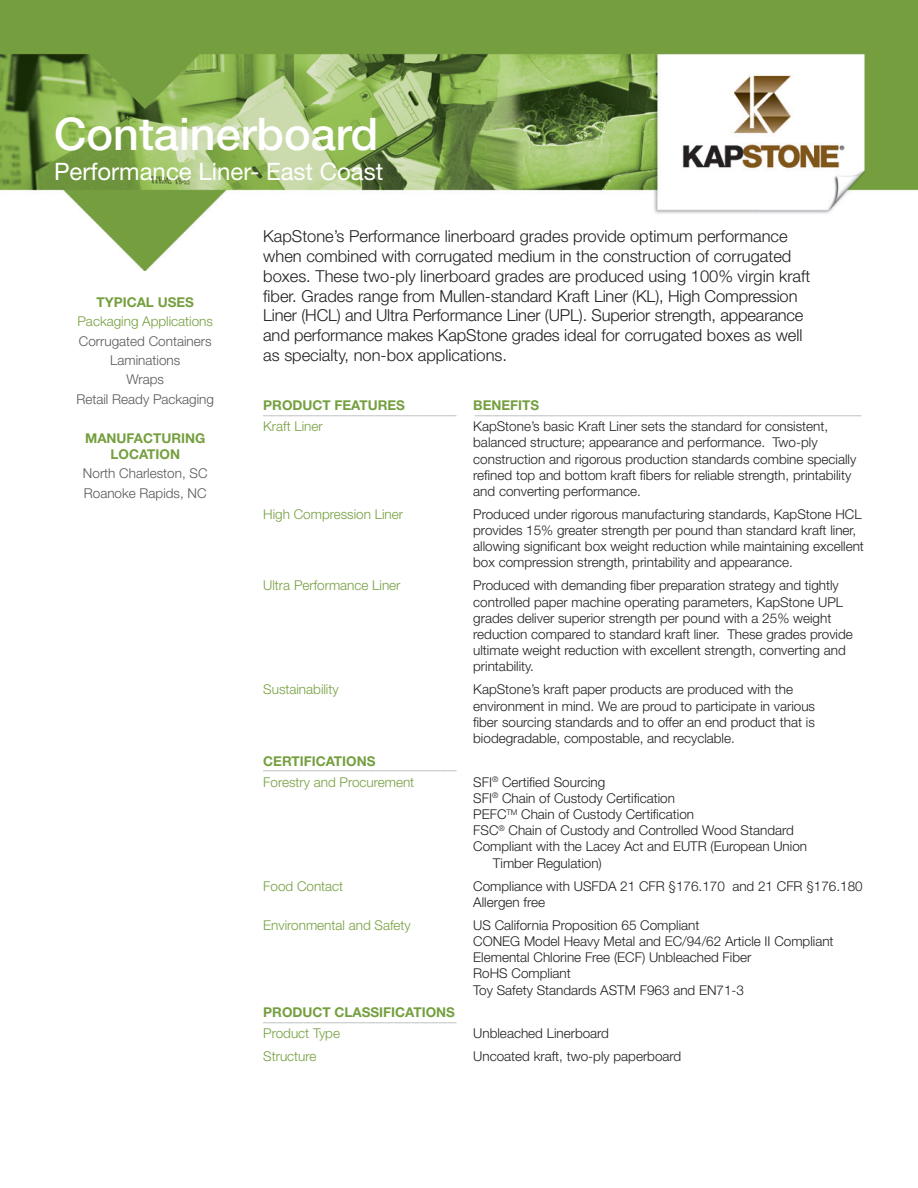
<style>
.page{position:relative;width:918px;height:1188px;background:#fff}
.page>*{position:absolute;margin:0;border:0;box-sizing:border-box;transform-origin:0 0}
.Product_Family_Name{font:500 45px "Helvetica Neue LT Std";color:#fff}
.Product_Name{font:24px "Helvetica Neue LT Std";color:#fff}
.Intro_Paragraph{font:300 16.5px/19.8px "Helvetica Neue LT Std";color:#231f20}
.ProdFeatBene_text{font:300 13.5px/16.2px "Helvetica Neue LT Std";color:#231f20}
.ProdFeatBene_text-2{font:300 13.5px "Helvetica Neue LT Std";color:#759f3f}
.Typical_Uses_Locatio{font:300 13.5px "Helvetica Neue LT Std";color:#57585a}
.ProdFeatBene_Header{font:700 13.5px "Helvetica Neue LT Std";color:#759f3f}
.Typical_Uses_Locatio-2{font:700 13.5px/16.2px "Helvetica Neue LT Std";color:#759f3f;text-align:center}
.Typical_Uses_Subhead{font:300 13.5px "Helvetica Neue LT Std";color:#759f3f}
.Underline{font:300 9px "Helvetica Neue LT Std";color:#808285}
</style>
<div class="page">
<img style="left:0;top:0;width:918px;height:270px">
<p class="Product_Family_Name" style="left:54px;top:107px;width:326px">Containerboard</p>
<p class="Product_Name" style="left:54px;top:157px;width:331px">Performance Liner- East Coast</p>
<p class="Typical_Uses_Locatio-2" style="left:96px;top:293px;width:99px">TYPICAL USES</p>
<p class="Typical_Uses_Subhead" style="left:77px;top:313px;width:137px">Packaging Applications</p>
<p class="Typical_Uses_Locatio" style="left:79px;top:332px;width:134px">Corrugated Containers</p>
<p class="Typical_Uses_Locatio" style="left:110px;top:352px;width:71px">Laminations</p>
<p class="Typical_Uses_Locatio" style="left:127px;top:371px;width:39px">Wraps</p>
<p class="Typical_Uses_Locatio" style="left:76px;top:391px;width:139px">Retail Ready Packaging</p>
<p class="Typical_Uses_Locatio-2" style="left:85px;top:430px;width:122px">MANUFACTURING<br>LOCATION</p>
<p class="Typical_Uses_Locatio" style="left:83px;top:465px;width:126px">North Charleston, SC</p>
<p class="Typical_Uses_Locatio" style="left:84px;top:485px;width:124px">Roanoke Rapids, NC</p>
<p class="Intro_Paragraph" style="left:263px;top:226px;width:549px">KapStone’s Performance linerboard grades provide optimum performance when combined with corrugated medium in the construction of corrugated boxes. These two-ply linerboard grades are produced using 100% virgin kraft fiber. Grades range from Mullen-standard Kraft Liner (KL), High Compression Liner (HCL) and Ultra Performance Liner (UPL). Superior strength, appearance and performance makes KapStone grades ideal for corrugated boxes as well as specialty, non-box applications.</p>
<p class="ProdFeatBene_Header" style="left:263px;top:397px;width:143px">PRODUCT FEATURES</p>
<p class="ProdFeatBene_Header" style="left:473px;top:397px;width:68px">BENEFITS</p>
<p class="Underline" style="left:263px;top:406px;width:195px">___________________________________________</p>
<p class="Underline" style="left:475px;top:406px;width:388px">______________________________________________________________________________________</p>
<p class="ProdFeatBene_text-2" style="left:263px;top:418px;width:61px">Kraft Liner</p>
<p class="ProdFeatBene_text" style="left:473px;top:418px;width:385px">KapStone’s basic Kraft Liner sets the standard for consistent, balanced structure; appearance and performance. Two-ply construction and rigorous production standards combine specially refined top and bottom kraft fibers for reliable strength, printability and converting performance.</p>
<p class="ProdFeatBene_text-2" style="left:263px;top:506px;width:141px">High Compression Liner</p>
<p class="ProdFeatBene_text" style="left:473px;top:506px;width:392px">Produced under rigorous manufacturing standards, KapStone HCL provides 15% greater strength per pound than standard kraft liner, allowing significant box weight reduction while maintaining excellent box compression strength, printability and appearance.</p>
<p class="ProdFeatBene_text-2" style="left:263px;top:577px;width:139px">Ultra Performance Liner</p>
<p class="ProdFeatBene_text" style="left:473px;top:577px;width:381px">Produced with demanding fiber preparation strategy and tightly controlled paper machine operating parameters, KapStone UPL grades deliver superior strength per pound with a 25% weight reduction compared to standard kraft liner. These grades provide ultimate weight reduction with excellent strength, converting and printability.</p>
<p class="ProdFeatBene_text-2" style="left:263px;top:681px;width:77px">Sustainability</p>
<p class="ProdFeatBene_text" style="left:473px;top:681px;width:343px">KapStone’s kraft paper products are produced with the environment in mind. We are proud to participate in various fiber sourcing standards and to offer an end product that is biodegradable, compostable, and recyclable.</p>
<p class="ProdFeatBene_Header" style="left:263px;top:753px;width:114px">CERTIFICATIONS</p>
<p class="ProdFeatBene_text-2" style="left:263px;top:774px;width:153px">Forestry and Procurement</p>
<p class="ProdFeatBene_text" style="left:473px;top:773px;width:134px">SFI<sup>®</sup> Certified Sourcing</p>
<p class="ProdFeatBene_text" style="left:473px;top:790px;width:203px">SFI<sup>®</sup> Chain of Custody Certification</p>
<p class="ProdFeatBene_text" style="left:473px;top:806px;width:222px">PEFC<sup>TM</sup> Chain of Custody Certification</p>
<p class="ProdFeatBene_text" style="left:473px;top:822px;width:322px">FSC<sup>®</sup> Chain of Custody and Controlled Wood Standard</p>
<p class="ProdFeatBene_text" style="left:473px;top:838px;width:335px">Compliant with the Lacey Act and EUTR (European Union</p>
<p class="ProdFeatBene_text" style="left:493px;top:854px;width:111px">Timber Regulation)</p>
<p class="ProdFeatBene_text-2" style="left:263px;top:878px;width:82px">Food Contact</p>
<p class="ProdFeatBene_text" style="left:473px;top:877px;width:391px">Compliance with USFDA 21 CFR §176.170 and 21 CFR §176.180</p>
<p class="ProdFeatBene_text" style="left:473px;top:894px;width:73px">Allergen free</p>
<p class="ProdFeatBene_text-2" style="left:263px;top:917px;width:149px">Environmental and Safety</p>
<p class="ProdFeatBene_text" style="left:473px;top:917px;width:362px">US California Proposition 65 Compliant<br>CONEG Model Heavy Metal and EC/94/62 Article II Compliant Elemental Chlorine Free (ECF) Unbleached Fiber<br>RoHS Compliant</p>
<p class="ProdFeatBene_text" style="left:473px;top:981px;width:272px">Toy Safety Standards ASTM F963 and EN71-3</p>
<p class="ProdFeatBene_Header" style="left:263px;top:1004px;width:193px">PRODUCT CLASSIFICATIONS</p>
<p class="Underline" style="left:263px;top:1013px;width:195px">___________________________________________</p>
<p class="ProdFeatBene_text-2" style="left:263px;top:1025px;width:78px">Product Type</p>
<p class="ProdFeatBene_text" style="left:473px;top:1025px;width:137px">Unbleached Linerboard</p>
<p class="ProdFeatBene_text-2" style="left:263px;top:1048px;width:55px">Structure</p>
<p class="ProdFeatBene_text" style="left:473px;top:1048px;width:210px">Uncoated kraft, two-ply paperboard</p>
</div>
